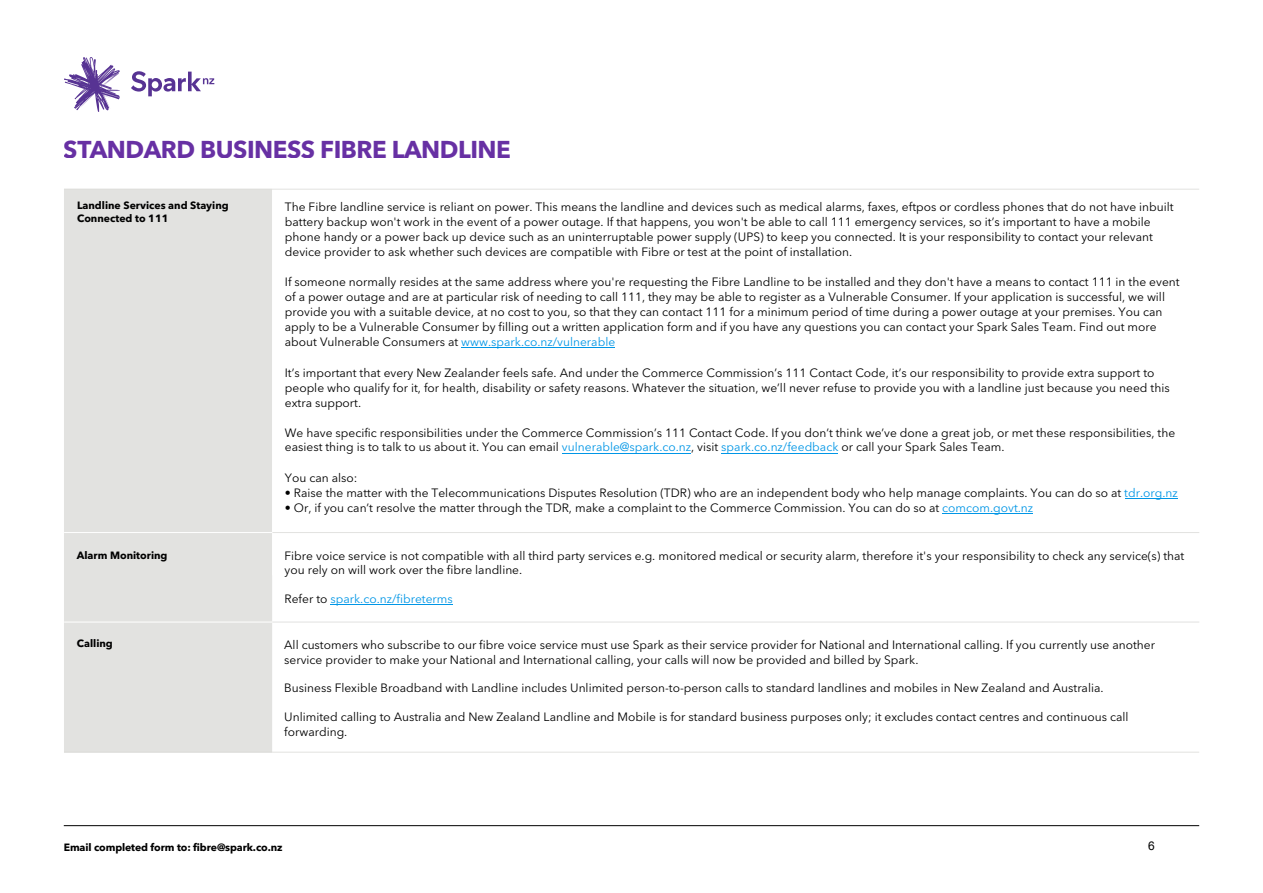
<style>
.page{position:relative;width:1263px;height:893px;background:#fff}
.page>*{position:absolute;margin:0;border:0;box-sizing:border-box;transform-origin:0 0}
.t1{font:700 24.15px "Avenir Next LT Pro";letter-spacing:-.02em;color:#5f259f}
.t2{font:12px/15px "Avenir Next LT Pro";color:#000}
.t3{font:12px "Avenir Next LT Pro";color:#0096e6}
.t4{font:12px "Arial";color:#000}
.t5{font:700 10.5px/12.6px "Avenir Next LT Pro";color:#000}
.s1{color:#0096e6}
.s2{color:#000}
</style>
<div class="page">
<hr style="left:64px;top:825px;width:1135px;height:1px;background:#000">
<svg style="left:64px;top:57px;width:56px;height:55px"></svg>
<svg style="left:131px;top:71px;width:83px;height:25px"></svg>
<div style="left:64px;top:190px;width:208px;height:562px;background:#e2e2e0"></div>
<hr style="left:272px;top:189px;width:927px;height:1px;background:#e2e2e0">
<hr style="left:272px;top:532px;width:927px;height:1px;background:#e2e2e0">
<hr style="left:272px;top:752px;width:927px;height:1px;background:#e2e2e0">
<hr style="left:64px;top:532px;width:208px;height:1px;background:#fff">
<hr style="left:64px;top:189px;width:208px;height:1px;background:#d9d9d6">
<hr style="left:64px;top:752px;width:208px;height:1px;background:#d9d9d6">
<hr style="left:462px;top:347px;width:153px;height:1px;background:#0096e6">
<hr style="left:722px;top:453px;width:116px;height:1px;background:#0096e6">
<hr style="left:562px;top:453px;width:129px;height:1px;background:#0096e6">
<hr style="left:943px;top:513px;width:90px;height:1px;background:#0096e6">
<hr style="left:1124px;top:498px;width:53px;height:1px;background:#0096e6">
<hr style="left:330px;top:604px;width:123px;height:1px;background:#0096e6">
<hr style="left:272px;top:622px;width:927px;height:1px;background:#e2e2e0">
<hr style="left:64px;top:622px;width:208px;height:1px;background:#fff">
<h1 class="t1" style="left:64px;top:134px;width:449px">STANDARD BUSINESS FIBRE LANDLINE</h1>
<p class="t5" style="left:77px;top:199px;width:153px">Landline Services and Staying<br>Connected to 111</p>
<p class="t2" style="left:285px;top:199px;width:890px">The Fibre landline service is reliant on power. This means the landline and devices such as medical alarms, faxes, eftpos or cordless phones that do not have inbuilt battery backup won't work in the event of a power outage. If that happens, you won't be able to call 111 emergency services, so it’s important to have a mobile phone handy or a power back up device such as an uninterruptable power supply (UPS) to keep you connected. It is your responsibility to contact your relevant device provider to ask whether such devices are compatible with Fibre or test at the point of installation.</p>
<p class="t2" style="left:285px;top:274px;width:896px">If someone normally resides at the same address where you're requesting the Fibre Landline to be installed and they don't have a means to contact 111 in the event of a power outage and are at particular risk of needing to call 111, they may be able to register as a Vulnerable Consumer. If your application is successful, we will provide you with a suitable device, at no cost to you, so that they can contact 111 for a minimum period of time during a power outage at your premises. You can apply to be a Vulnerable Consumer by filling out a written application form and if you have any questions you can contact your Spark Sales Team. Find out more about Vulnerable Consumers at <span class="s1">www.spark.co.nz/vulnerable</span></p>
<p class="t2" style="left:285px;top:365px;width:886px">It’s important that every New Zealander feels safe. And under the Commerce Commission’s 111 Contact Code, it’s our responsibility to provide extra support to people who qualify for it, for health, disability or safety reasons. Whatever the situation, we’ll never refuse to provide you with a landline just because you need this extra support.</p>
<p class="t2" style="left:285px;top:425px;width:892px">We have specific responsibilities under the Commerce Commission’s 111 Contact Code. If you don’t think we’ve done a great job, or met these responsibilities, the easiest thing is to talk to us about it. You can email <span class="s1">vulnerable@spark.co.nz</span>, visit <span class="s1">spark.co.nz/feedback</span> or call your Spark Sales Team.</p>
<p class="t2" style="left:285px;top:470px;width:74px">You can also:</p>
<p class="t2" style="left:285px;top:485px;width:894px">• Raise the matter with the Telecommunications Disputes Resolution (TDR) who are an independent body who help manage complaints. You can do so at <span class="s1">tdr.org.nz</span></p>
<p class="t2" style="left:285px;top:500px;width:750px">• Or, if you can’t resolve the matter through the TDR, make a complaint to the Commerce Commission. You can do so at <span class="s1">comcom.govt.nz</span></p>
<p class="t5" style="left:77px;top:548px;width:92px">Alarm Monitoring</p>
<p class="t2" style="left:285px;top:548px;width:901px;line-height:14.4px">Fibre voice service is not compatible with all third party services e.g. monitored medical or security alarm, therefore it's your responsibility to check any service(s) that you rely on will work over the fibre landline.</p>
<p class="t3" style="left:285px;top:591px;width:170px"><span class="s2">Refer to</span> spark.co.nz/fibreterms</p>
<p class="t5" style="left:77px;top:637px;width:37px">Calling</p>
<p class="t2" style="left:284px;top:638px;width:872px;line-height:14.4px">All customers who subscribe to our fibre voice service must use Spark as their service provider for National and International calling. If you currently use another service provider to make your National and International calling, your calls will now be provided and billed by Spark.</p>
<p class="t2" style="left:284px;top:681px;width:821px">Business Flexible Broadband with Landline includes Unlimited person-to-person calls to standard landlines and mobiles in New Zealand and Australia.</p>
<p class="t2" style="left:284px;top:710px;width:846px;line-height:14.4px">Unlimited calling to Australia and New Zealand Landline and Mobile is for standard business purposes only; it excludes contact centres and continuous call forwarding.</p>
<p class="t5" style="left:64px;top:840px;width:220px">Email completed form to: fibre@spark.co.nz</p>
<p class="t4" style="left:1148px;top:838px;width:8px">6</p>
</div>
